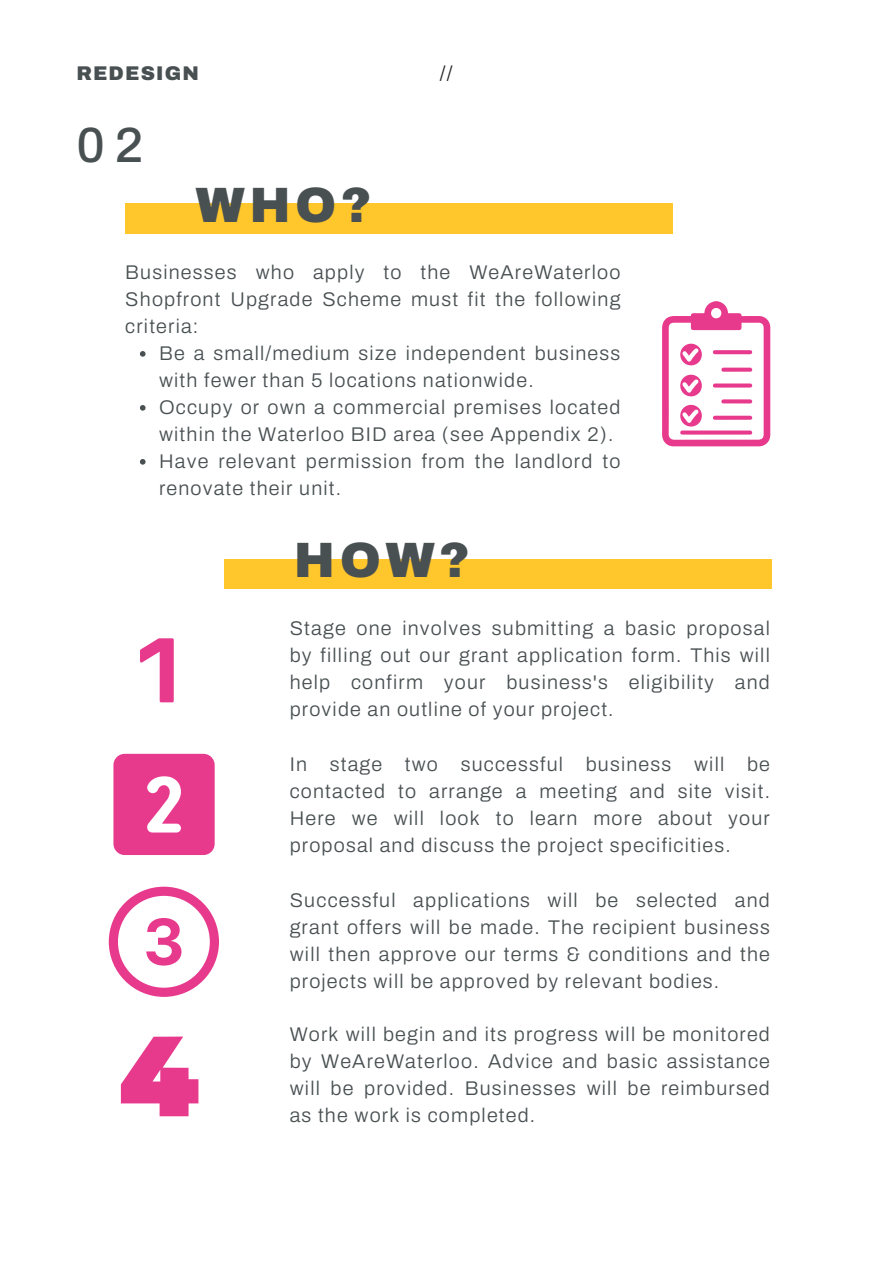
<style>
.page{position:relative;width:893px;height:1264px;background:#fff}
.page>*{position:absolute;margin:0;border:0;box-sizing:border-box;transform-origin:0 0}
.t1{font:900 49.65px "Archivo";letter-spacing:.09em;color:#495052}
.t2{font:500 49.65px "Archivo";color:#495052}
.t3{font:300 19.8px/27px "Archivo";letter-spacing:.06em;color:#495052;text-align:justify}
.t4{font:900 19.8px "Archivo";letter-spacing:.06em;color:#495052}
.t5{font:300 19.8px "Archivo";color:#222}
</style>
<div class="page">
<div style="left:125px;top:204px;width:548px;height:29px;background:#ffc72c"></div>
<svg style="left:662px;top:301px;width:108px;height:145px"></svg>
<div style="left:224px;top:559px;width:547px;height:29px;background:#ffc72c"></div>
<svg style="left:140px;top:638px;width:34px;height:64px"></svg>
<svg style="left:113px;top:753px;width:102px;height:102px"></svg>
<svg style="left:109px;top:886px;width:110px;height:110px"></svg>
<svg style="left:121px;top:1036px;width:77px;height:80px"></svg>
<svg style="left:140px;top:351px;width:5px;height:6px"></svg>
<svg style="left:140px;top:405px;width:5px;height:5px"></svg>
<svg style="left:140px;top:459px;width:5px;height:5px"></svg>
<p class="t4" style="left:76px;top:62px;width:124px">REDESIGN</p>
<p class="t5" style="left:440px;top:62px;width:14px">//</p>
<p class="t2" style="left:76px;top:118px;width:68px">02</p>
<p class="t1" style="left:195px;top:179px;width:177px">WHO?</p>
<p class="t3" style="left:125px;top:259px;width:496px">Businesses who apply to the WeAreWaterloo Shopfront Upgrade Scheme must fit the following criteria:</p>
<p class="t3" style="left:159px;top:340px;width:463px">Be a small/medium size independent business with fewer than 5 locations nationwide.</p>
<p class="t3" style="left:159px;top:394px;width:463px">Occupy or own a commercial premises located within the Waterloo BID area (see Appendix 2).</p>
<p class="t3" style="left:159px;top:448px;width:463px">Have relevant permission from the landlord to renovate their unit.</p>
<p class="t1" style="left:294px;top:534px;width:177px">HOW?</p>
<p class="t3" style="left:290px;top:615px;width:481px">Stage one involves submitting a basic proposal by filling out our grant application form. This will help confirm your business's eligibility and provide an outline of your project.</p>
<p class="t3" style="left:290px;top:750px;width:481px">In stage two successful business will be contacted to arrange a meeting and site visit.<br>Here we will look to learn more about your proposal and discuss the project specificities.</p>
<p class="t3" style="left:290px;top:886px;width:481px">Successful applications will be selected and grant offers will be made. The recipient business will then approve our terms &amp; conditions and the projects will be approved by relevant bodies.</p>
<p class="t3" style="left:290px;top:1021px;width:481px">Work will begin and its progress will be monitored by WeAreWaterloo. Advice and basic assistance will be provided. Businesses will be reimbursed as the work is completed.</p>
</div>
